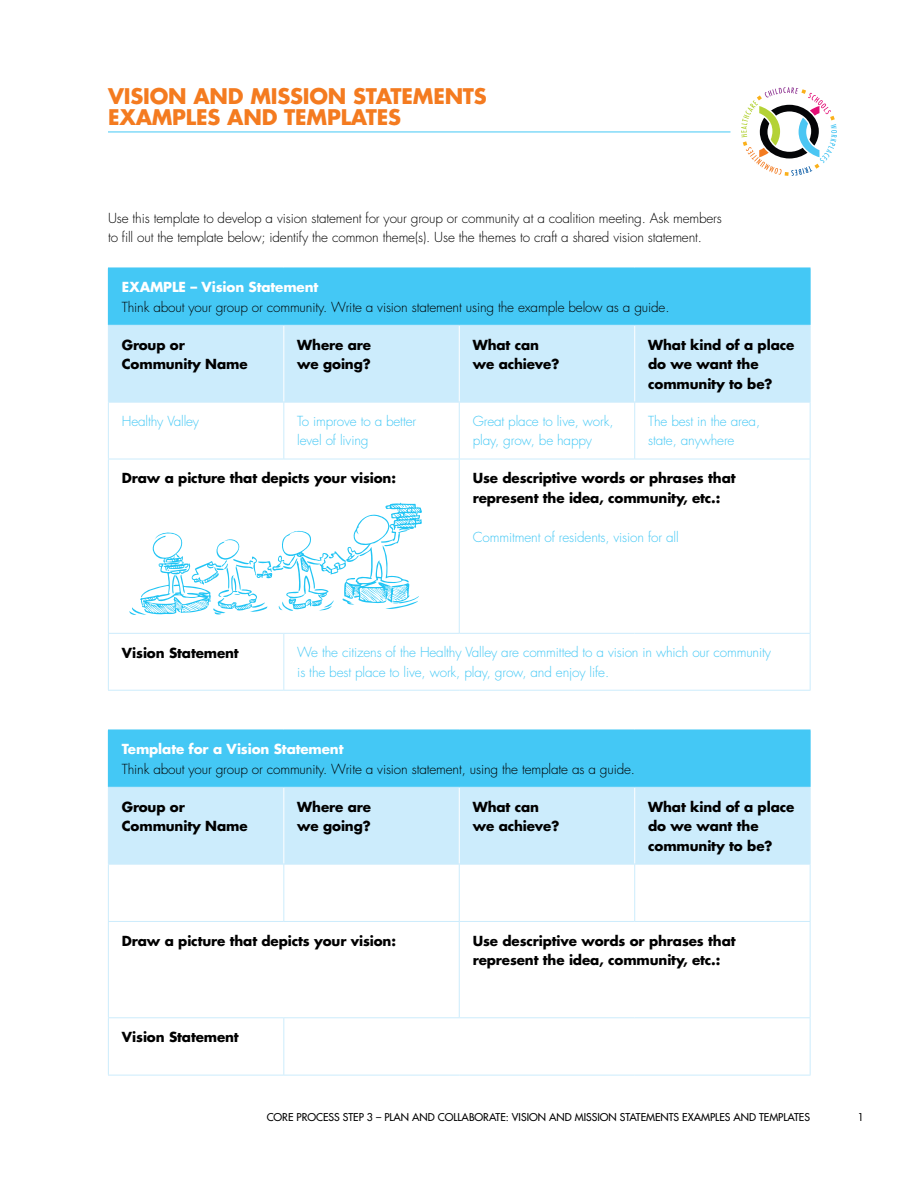
<style>
.page{position:relative;width:918px;height:1188px;background:#fff}
.page>*{position:absolute;margin:0;border:0;box-sizing:border-box;transform-origin:0 0}
.t1{font:700 21px/21px "Futura";letter-spacing:-.01em;color:#f47b20}
.t2{font:700 13.5px/19.5px "Futura";letter-spacing:-.01em;color:#000}
.t3{font:300 13.5px/19.5px "Futura";letter-spacing:-.01em;color:#000}
.t4{font:300 13.5px/19.5px "Futura";letter-spacing:-.01em;color:#44c8f5}
.t5{font:700 13.5px "Futura";letter-spacing:-.01em;color:#fff}
.t6{font:10.5px "Futura";color:#000}
</style>
<div class="page">
<svg style="left:741px;top:87px;width:96px;height:89px"></svg>
<hr style="left:108px;top:132px;width:623px;height:1px;background:#44c8f5">
<div style="left:108px;top:268px;width:702px;height:57px;background:#44c8f5"></div>
<div style="left:109px;top:326px;width:701px;height:76px;background:#ccecfc"></div>
<hr style="left:283px;top:326px;width:1px;height:76px;background:#fff">
<hr style="left:459px;top:326px;width:1px;height:76px;background:#fff">
<hr style="left:634px;top:326px;width:1px;height:76px;background:#fff">
<hr style="left:810px;top:268px;width:1px;height:57px;background:#44c8f5">
<hr style="left:108px;top:402px;width:176px;height:1px;background:#ccecfc">
<hr style="left:108px;top:403px;width:1px;height:56px;background:#ccecfc">
<hr style="left:284px;top:402px;width:175px;height:1px;background:#ccecfc">
<hr style="left:283px;top:403px;width:1px;height:56px;background:#ccecfc">
<hr style="left:459px;top:402px;width:176px;height:1px;background:#ccecfc">
<hr style="left:459px;top:403px;width:1px;height:56px;background:#ccecfc">
<hr style="left:635px;top:402px;width:176px;height:1px;background:#ccecfc">
<hr style="left:634px;top:403px;width:1px;height:56px;background:#ccecfc">
<hr style="left:810px;top:403px;width:1px;height:56px;background:#ccecfc">
<hr style="left:108px;top:325px;width:176px;height:1px;background:#ccecfc">
<hr style="left:108px;top:326px;width:1px;height:76px;background:#ccecfc">
<hr style="left:284px;top:325px;width:175px;height:1px;background:#ccecfc">
<hr style="left:459px;top:325px;width:176px;height:1px;background:#ccecfc">
<hr style="left:635px;top:325px;width:176px;height:1px;background:#ccecfc">
<hr style="left:810px;top:326px;width:1px;height:76px;background:#ccecfc">
<hr style="left:108px;top:459px;width:176px;height:1px;background:#ccecfc">
<hr style="left:108px;top:459px;width:1px;height:174px;background:#ccecfc">
<hr style="left:284px;top:459px;width:175px;height:1px;background:#ccecfc">
<hr style="left:459px;top:459px;width:176px;height:1px;background:#ccecfc">
<hr style="left:635px;top:459px;width:176px;height:1px;background:#ccecfc">
<hr style="left:810px;top:459px;width:1px;height:174px;background:#ccecfc">
<hr style="left:283px;top:634px;width:1px;height:56px;background:#ccecfc">
<hr style="left:108px;top:633px;width:176px;height:1px;background:#ccecfc">
<hr style="left:108px;top:634px;width:1px;height:56px;background:#ccecfc">
<hr style="left:284px;top:633px;width:175px;height:1px;background:#ccecfc">
<hr style="left:459px;top:633px;width:176px;height:1px;background:#ccecfc">
<hr style="left:635px;top:633px;width:176px;height:1px;background:#ccecfc">
<hr style="left:810px;top:634px;width:1px;height:56px;background:#ccecfc">
<hr style="left:108px;top:690px;width:176px;height:1px;background:#ccecfc">
<hr style="left:284px;top:690px;width:175px;height:1px;background:#ccecfc">
<hr style="left:459px;top:690px;width:176px;height:1px;background:#ccecfc">
<hr style="left:635px;top:690px;width:176px;height:1px;background:#ccecfc">
<hr style="left:459px;top:459px;width:1px;height:174px;background:#ccecfc">
<div style="left:108px;top:730px;width:702px;height:57px;background:#44c8f5"></div>
<div style="left:109px;top:788px;width:701px;height:76px;background:#ccecfc"></div>
<hr style="left:283px;top:788px;width:1px;height:76px;background:#fff">
<hr style="left:459px;top:788px;width:1px;height:76px;background:#fff">
<hr style="left:634px;top:788px;width:1px;height:76px;background:#fff">
<hr style="left:108px;top:921px;width:176px;height:1px;background:#ccecfc">
<hr style="left:108px;top:922px;width:1px;height:95px;background:#ccecfc">
<hr style="left:284px;top:921px;width:175px;height:1px;background:#ccecfc">
<hr style="left:459px;top:921px;width:176px;height:1px;background:#ccecfc">
<hr style="left:459px;top:922px;width:1px;height:95px;background:#ccecfc">
<hr style="left:635px;top:921px;width:176px;height:1px;background:#ccecfc">
<hr style="left:810px;top:922px;width:1px;height:95px;background:#ccecfc">
<hr style="left:108px;top:1017px;width:176px;height:1px;background:#ccecfc">
<hr style="left:284px;top:1017px;width:175px;height:1px;background:#ccecfc">
<hr style="left:459px;top:1017px;width:176px;height:1px;background:#ccecfc">
<hr style="left:635px;top:1017px;width:176px;height:1px;background:#ccecfc">
<hr style="left:810px;top:730px;width:1px;height:57px;background:#44c8f5">
<hr style="left:108px;top:864px;width:176px;height:1px;background:#ccecfc">
<hr style="left:108px;top:865px;width:1px;height:56px;background:#ccecfc">
<hr style="left:284px;top:864px;width:175px;height:1px;background:#ccecfc">
<hr style="left:283px;top:865px;width:1px;height:56px;background:#ccecfc">
<hr style="left:459px;top:864px;width:176px;height:1px;background:#ccecfc">
<hr style="left:459px;top:865px;width:1px;height:56px;background:#ccecfc">
<hr style="left:635px;top:864px;width:176px;height:1px;background:#ccecfc">
<hr style="left:634px;top:865px;width:1px;height:56px;background:#ccecfc">
<hr style="left:810px;top:865px;width:1px;height:56px;background:#ccecfc">
<hr style="left:108px;top:787px;width:176px;height:1px;background:#ccecfc">
<hr style="left:108px;top:788px;width:1px;height:76px;background:#ccecfc">
<hr style="left:284px;top:787px;width:175px;height:1px;background:#ccecfc">
<hr style="left:459px;top:787px;width:176px;height:1px;background:#ccecfc">
<hr style="left:635px;top:787px;width:176px;height:1px;background:#ccecfc">
<hr style="left:810px;top:788px;width:1px;height:76px;background:#ccecfc">
<hr style="left:283px;top:1018px;width:1px;height:57px;background:#ccecfc">
<hr style="left:108px;top:1018px;width:1px;height:57px;background:#ccecfc">
<hr style="left:810px;top:1018px;width:1px;height:57px;background:#ccecfc">
<hr style="left:108px;top:1075px;width:176px;height:1px;background:#ccecfc">
<hr style="left:284px;top:1075px;width:175px;height:1px;background:#ccecfc">
<hr style="left:459px;top:1075px;width:176px;height:1px;background:#ccecfc">
<hr style="left:635px;top:1075px;width:176px;height:1px;background:#ccecfc">
<svg style="left:129px;top:503px;width:293px;height:112px"></svg>
<h1 class="t1" style="left:108px;top:85px;width:380px">VISION AND MISSION STATEMENTS<br>EXAMPLES AND TEMPLATES</h1>
<p class="t3" style="left:108px;top:208px;width:615px">Use this template to develop a vision statement for your group or community at a coalition meeting. Ask members to fill out the template below; identify the common theme(s). Use the themes to craft a shared vision statement.</p>
<p class="t5" style="left:122px;top:278px;width:198px">EXAMPLE – Vision Statement</p>
<p class="t3" style="left:122px;top:297px;width:549px">Think about your group or community. Write a vision statement using the example below as a guide.</p>
<p class="t2" style="left:122px;top:334px;width:127px">Group or<br>Community Name</p>
<p class="t2" style="left:297px;top:334px;width:75px">Where are we going?</p>
<p class="t2" style="left:473px;top:334px;width:88px">What can we achieve?</p>
<p class="t2" style="left:648px;top:334px;width:148px">What kind of a place do we want the community to be?</p>
<p class="t4" style="left:122px;top:411px;width:79px">Healthy Valley</p>
<p class="t4" style="left:297px;top:411px;width:120px">To improve to a better level of living</p>
<p class="t4" style="left:473px;top:411px;width:142px">Great place to live, work, play, grow, be happy</p>
<p class="t4" style="left:648px;top:411px;width:113px">The best in the area, state, anywhere</p>
<p class="t2" style="left:122px;top:468px;width:276px">Draw a picture that depicts your vision:</p>
<p class="t2" style="left:473px;top:468px;width:264px">Use descriptive words or phrases that represent the idea, community, etc.:</p>
<p class="t4" style="left:473px;top:527px;width:207px">Commitment of residents, vision for all</p>
<p class="t2" style="left:122px;top:642px;width:118px">Vision Statement</p>
<p class="t4" style="left:297px;top:643px;width:475px">We the citizens of the Healthy Valley are committed to a vision in which our community is the best place to live, work, play, grow, and enjoy life.</p>
<p class="t5" style="left:122px;top:740px;width:223px">Template for a Vision Statement</p>
<p class="t3" style="left:122px;top:759px;width:515px">Think about your group or community. Write a vision statement, using the template as a guide.</p>
<p class="t2" style="left:122px;top:796px;width:127px">Group or<br>Community Name</p>
<p class="t2" style="left:297px;top:796px;width:75px">Where are we going?</p>
<p class="t2" style="left:473px;top:796px;width:88px">What can we achieve?</p>
<p class="t2" style="left:648px;top:796px;width:148px">What kind of a place do we want the community to be?</p>
<p class="t2" style="left:122px;top:931px;width:276px">Draw a picture that depicts your vision:</p>
<p class="t2" style="left:473px;top:931px;width:264px">Use descriptive words or phrases that represent the idea, community, etc.:</p>
<p class="t2" style="left:122px;top:1027px;width:118px">Vision Statement</p>
<p class="t6" style="left:267px;top:1110px;width:545px">CORE PROCESS STEP 3 – PLAN AND COLLABORATE: VISION AND MISSION STATEMENTS EXAMPLES AND TEMPLATES</p>
<p class="t6" style="left:858px;top:1110px;width:8px">1</p>
</div>
